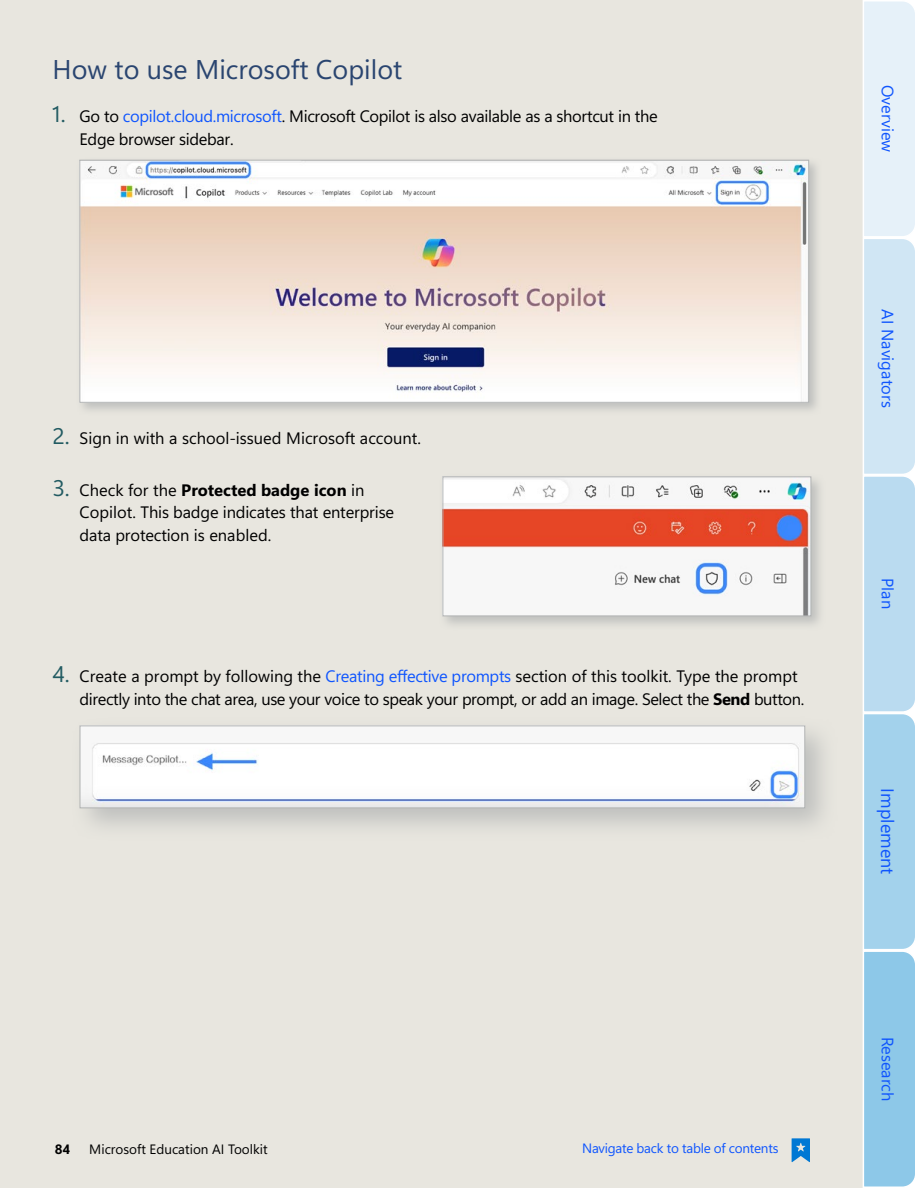
<style>
.page{position:relative;width:918px;height:1188px;background:#fff}
.page>*{position:absolute;margin:0;border:0;box-sizing:border-box;transform-origin:0 0}
.H4__18_font__22{font:27px "Segoe Sans a 8000";color:#2a4570}
.t1{font:18px "Segoe Sans a 8000";color:#0f55fe}
.t2{font:16.5px/22.5px "Segoe Sans a 8000";letter-spacing:-.02em;color:#000}
.t3{font:16.5px "Segoe Sans a 8000";color:#000}
.t4{font:16.5px "Segoe Sans a 8000";color:#0f55fe}
.t5{font:13.5px "Segoe Sans a 8000";letter-spacing:-.02em;color:#0f55fe}
.t6{font:13.5px "Segoe Sans a 8000";color:#000}
.t7{font:13.5px "Segoe Sans a 8000 2 bc 0000";color:#000}
.s1{font-size:22.5px;color:#225b62}
.s2{color:#0f55fe}
.s3{font-family:"Segoe Sans a 8000 2 bc 0000"}
</style>
<div class="page">
<div style="left:0;top:0;width:863px;height:1188px;background:#e8e6df"></div>
<div style="left:76px;top:157px;width:746px;height:259px;background:#b1b3b3;opacity:.75"></div>
<img style="left:82px;top:162px;width:725px;height:239px">
<div style="left:80px;top:160px;width:729px;height:243px;border:1px solid #b1b3b3"></div>
<div style="left:439px;top:473px;width:386px;height:158px;background:#b1b3b3;opacity:.75"></div>
<img style="left:445px;top:479px;width:364px;height:135px">
<div style="left:443px;top:477px;width:368px;height:139px;border:1px solid #b1b3b3"></div>
<svg style="left:792px;top:1138px;width:18px;height:24px"></svg>
<svg style="left:862px;top:0;width:53px;height:1188px;background:#bdddf0"></svg>
<div style="left:71px;top:716px;width:768px;height:126px;background:#b1b3b3;opacity:.75"></div>
<img style="left:82px;top:728px;width:721px;height:78px">
<div style="left:80px;top:726px;width:725px;height:82px;border:1px solid #b1b3b3"></div>
<p class="H4__18_font__22" style="left:53px;top:51px;width:351px">How to use Microsoft Copilot</p>
<p class="t2" style="left:80px;top:105px;width:580px;text-indent:-27px"><span class="s1">1.</span> Go to <span class="s2">copilot.cloud.microsoft</span>. Microsoft Copilot is also available as a shortcut in the<br>Edge browser sidebar.</p>
<p class="t3" style="left:53px;top:426px;width:370px"><span class="s1">2.</span> Sign in with a school-issued Microsoft account.</p>
<p class="t2" style="left:80px;top:478px;width:316px;text-indent:-27px"><span class="s1">3.</span> Check for the <span class="s3">Protected badge icon</span> in<br>Copilot. This badge indicates that enterprise data protection is enabled.</p>
<p class="t2" style="left:80px;top:665px;width:726px;text-indent:-27px"><span class="s1">4.</span> Create a prompt by following the <span class="s2">Creating effective prompts</span> section of this toolkit. Type the prompt directly into the chat area, use your voice to speak your prompt, or add an image. Select the <span class="s3">Send</span> button.</p>
<p class="t7" style="left:55px;top:1139px;width:17px">84</p>
<p class="t6" style="left:89px;top:1139px;width:180px">Microsoft Education AI Toolkit</p>
<p class="t5" style="left:582px;top:1139px;width:198px">Navigate back to table of contents</p>
<p class="t4" style="left:899px;top:85px;width:69px;rotate:90deg">Overview</p>
<p class="t4" style="left:899px;top:309px;width:100px;rotate:90deg">AI Navigators</p>
<p class="t4" style="left:899px;top:578px;width:32px;rotate:90deg">Plan</p>
<p class="t1" style="left:900px;top:788px;width:87px;rotate:90deg">Implement</p>
<p class="t4" style="left:899px;top:1037px;width:66px;rotate:90deg">Research</p>
</div>
